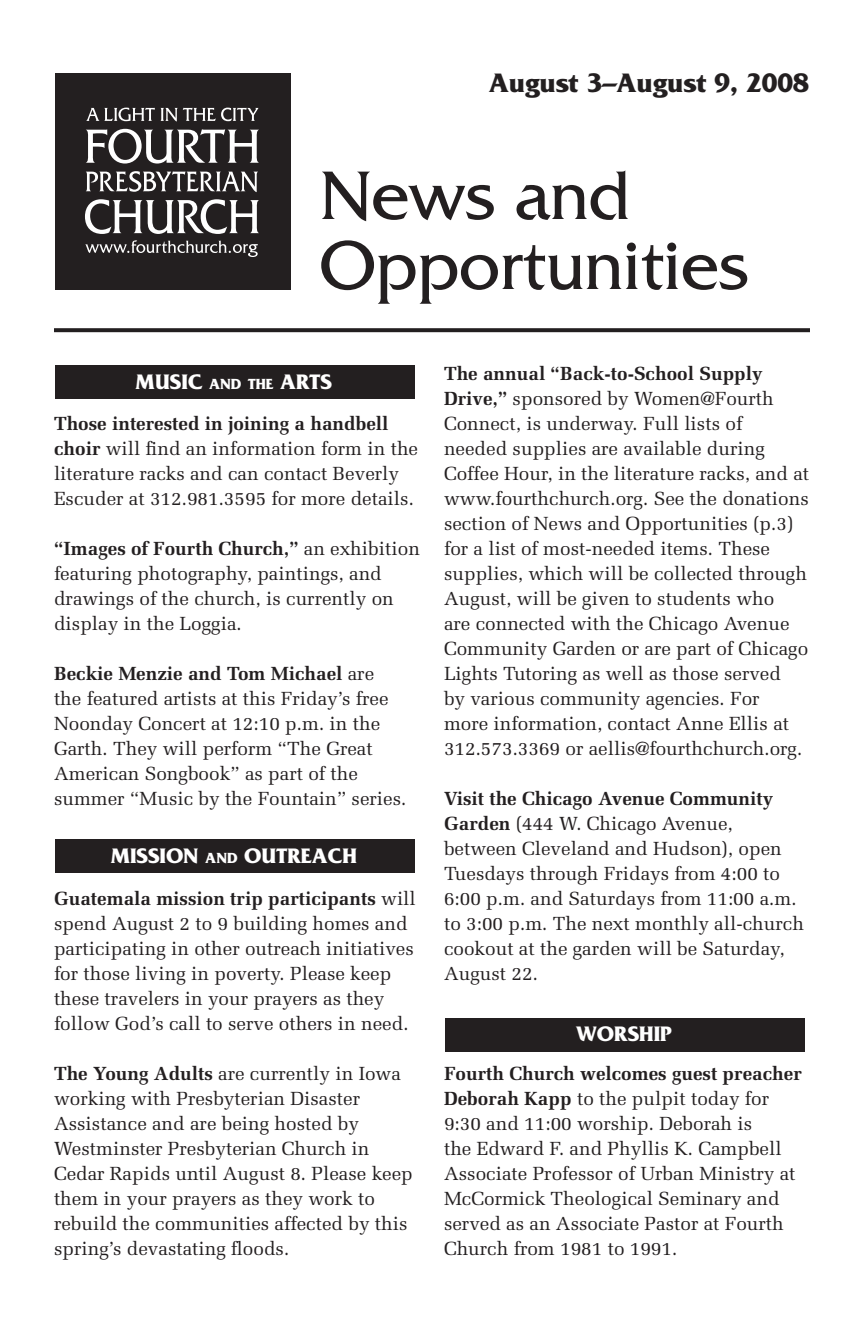
<style>
.page{position:relative;width:864px;height:1332px;background:#fff}
.page>*{position:absolute;margin:0;border:0;box-sizing:border-box;transform-origin:0 0}
.t1{font:72px "Friz Quadrata Std";color:#231f20}
.t2{font:700 28px "Friz Quadrata Std";color:#231f20}
.t3{font:700 22px "Friz Quadrata Std";color:#fff}
.t4{font:19px/25px "Melior LT Std";color:#231f20}
.s1{font-size:15.4px}
.s2{font-weight:700}
</style>
<div class="page">
<div style="left:55px;top:73px;width:235px;height:216px;background:#231f20"></div>
<svg style="left:86px;top:129px;width:173px;height:35px"></svg>
<svg style="left:86px;top:171px;width:172px;height:21px"></svg>
<svg style="left:85px;top:199px;width:174px;height:35px"></svg>
<svg style="left:86px;top:108px;width:173px;height:14px;background:#5e5b5b"></svg>
<svg style="left:85px;top:240px;width:173px;height:17px;background:#4f4c4d"></svg>
<svg style="left:54px;top:328px;width:756px;height:4px;background:#2d292a"></svg>
<div style="left:445px;top:1018px;width:360px;height:33px;background:#231f20"></div>
<div style="left:55px;top:365px;width:360px;height:33px;background:#231f20"></div>
<div style="left:55px;top:840px;width:360px;height:33px;background:#231f20"></div>
<p class="t2" style="left:489px;top:67px;width:322px">August 3–August 9, 2008</p>
<p class="t1" style="left:320px;top:155px;width:313px">News and</p>
<p class="t1" style="left:320px;top:225px;width:431px">Opportunities</p>
<p class="t3" style="left:136px;top:369px;width:198px">MUSIC <span class="s1">and the</span> ARTS</p>
<p class="t4" style="left:54px;top:411px;width:366px"><span class="s2">Those interested in joining a handbell choir</span> will find an information form in the literature racks and can contact Beverly Escuder at 312.981.3595 for more details.</p>
<p class="t4" style="left:54px;top:536px;width:367px"><span class="s2">“Images of Fourth Church,”</span> an exhibition featuring photography, paintings, and drawings of the church, is currently on display in the Loggia.</p>
<p class="t4" style="left:54px;top:661px;width:354px"><span class="s2">Beckie Menzie and Tom Michael</span> are<br>the featured artists at this Friday’s free Noonday Concert at 12:10 p.m. in the Garth. They will perform “The Great American Songbook” as part of the summer “Music by the Fountain” series.</p>
<p class="t3" style="left:111px;top:844px;width:248px">MISSION <span class="s1">and</span> OUTREACH</p>
<p class="t4" style="left:54px;top:886px;width:363px"><span class="s2">Guatemala mission trip participants</span> will spend August 2 to 9 building homes and participating in other outreach initiatives for those living in poverty. Please keep these travelers in your prayers as they follow God’s call to serve others in need.</p>
<p class="t4" style="left:54px;top:1061px;width:360px"><span class="s2">The Young Adults</span> are currently in Iowa working with Presbyterian Disaster Assistance and are being hosted by Westminster Presbyterian Church in Cedar Rapids until August 8. Please keep them in your prayers as they work to rebuild the communities affected by this spring’s devastating floods.</p>
<p class="t4" style="left:444px;top:361px;width:367px"><span class="s2">The annual “Back-to-School Supply Drive,”</span> sponsored by Women@Fourth Connect, is underway. Full lists of needed supplies are available during Coffee Hour, in the literature racks, and at</p>
<p class="t4" style="left:444px;top:486px;width:366px">www.fourthchurch.org. See the donations section of News and Opportunities (p.3) for a list of most-needed items. These supplies, which will be collected through August, will be given to students who<br>are connected with the Chicago Avenue Community Garden or are part of Chicago Lights Tutoring as well as those served<br>by various community agencies. For<br>more information, contact Anne Ellis at 312.573.3369 or aellis@fourthchurch.org.</p>
<p class="t4" style="left:444px;top:786px;width:361px"><span class="s2">Visit the Chicago Avenue Community Garden</span> (444 W. Chicago Avenue, between Cleveland and Hudson), open Tuesdays through Fridays from 4:00 to 6:00 p.m. and Saturdays from 11:00 a.m. to 3:00 p.m. The next monthly all-church cookout at the garden will be Saturday, August 22.</p>
<p class="t3" style="left:576px;top:1022px;width:97px">WORSHIP</p>
<p class="t4" style="left:444px;top:1061px;width:359px"><span class="s2">Fourth Church welcomes guest preacher Deborah Kapp</span> to the pulpit today for 9:30 and 11:00 worship. Deborah is<br>the Edward F. and Phyllis K. Campbell Associate Professor of Urban Ministry at McCormick Theological Seminary and served as an Associate Pastor at Fourth Church from 1981 to 1991.</p>
</div>
